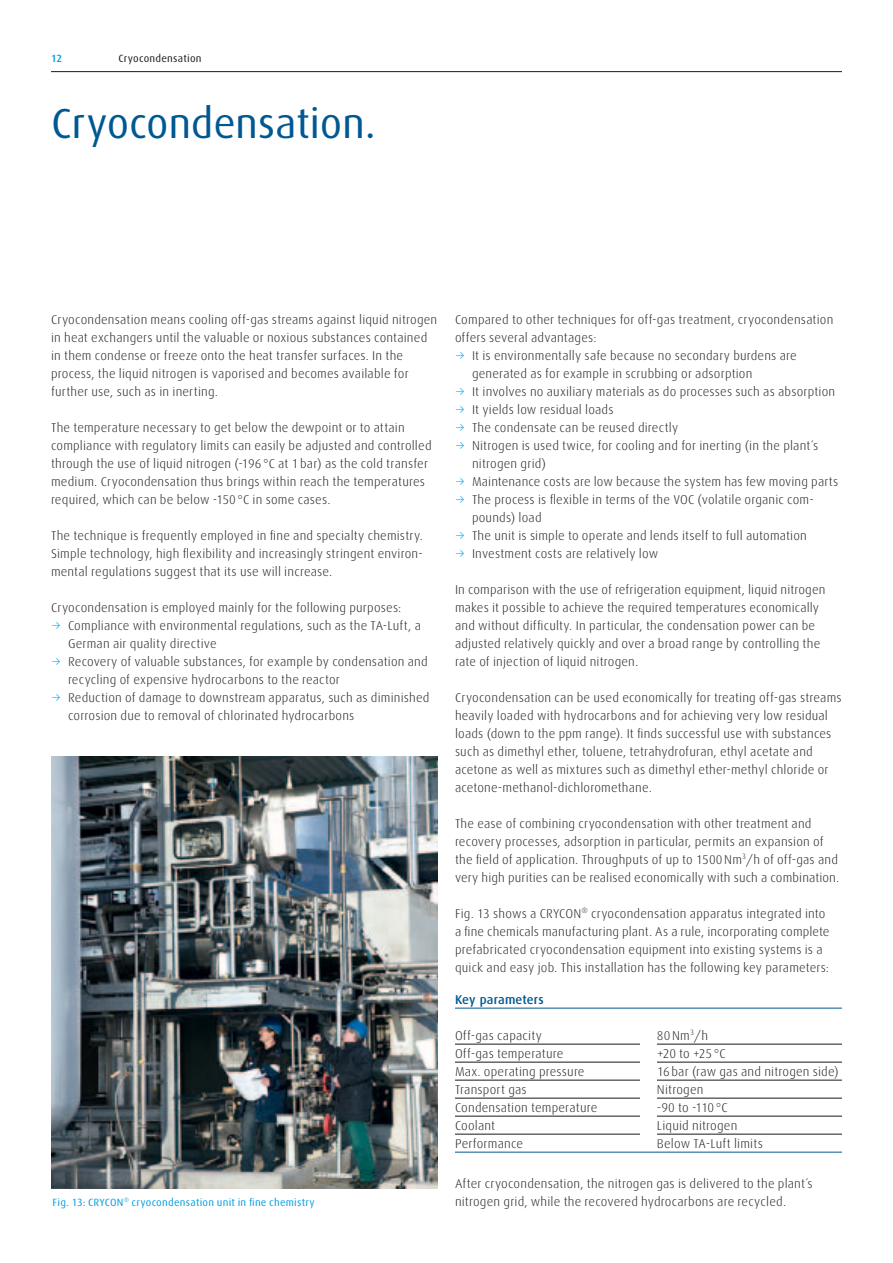
<style>
.page{position:relative;width:893px;height:1263px;background:#fff}
.page>*{position:absolute;margin:0;border:0;box-sizing:border-box;transform-origin:0 0}
.t1{font:42px "Linde Dax OT";letter-spacing:-.01em;color:#005892}
.t2{font:300 12.75px/18px "Linde Dax OT";letter-spacing:.01em;color:#1a171c}
.t3{font:500 12.75px "Linde Dax OT";letter-spacing:.015em;color:#005892}
.t4{font:10.5px "Linde Dax OT";letter-spacing:.02em;color:#009ee0}
.t5{font:10.5px "Linde Dax OT";letter-spacing:.02em;color:#1a171c}
.t6{font:500 10.5px "Linde Dax OT";color:#009ee0}
.s1{font-family:"Linde Dax Light Expert";font-weight:400;color:#009ee0}
</style>
<div class="page">
<hr style="left:51px;top:71px;width:791px;height:1px;background:#1a171c">
<img style="left:51px;top:756px;width:387px;height:432px">
<hr style="left:455px;top:1062px;width:185px;height:1px;background:#1a171c">
<hr style="left:657px;top:1062px;width:185px;height:1px;background:#1a171c">
<hr style="left:455px;top:1080px;width:185px;height:1px;background:#1a171c">
<hr style="left:657px;top:1080px;width:185px;height:1px;background:#1a171c">
<hr style="left:455px;top:1152px;width:387px;height:1px;background:#005892">
<hr style="left:455px;top:1044px;width:185px;height:1px;background:#1a171c">
<hr style="left:657px;top:1044px;width:185px;height:1px;background:#1a171c">
<hr style="left:455px;top:1008px;width:387px;height:1px;background:#005892">
<hr style="left:455px;top:1116px;width:185px;height:1px;background:#1a171c">
<hr style="left:657px;top:1116px;width:185px;height:1px;background:#1a171c">
<hr style="left:455px;top:1098px;width:185px;height:1px;background:#1a171c">
<hr style="left:657px;top:1098px;width:185px;height:1px;background:#1a171c">
<hr style="left:455px;top:1134px;width:185px;height:1px;background:#1a171c">
<hr style="left:657px;top:1134px;width:185px;height:1px;background:#1a171c">
<p class="t6" style="left:51px;top:54px;width:13px">12</p>
<p class="t5" style="left:118px;top:54px;width:85px">Cryocondensation</p>
<h1 class="t1" style="left:51px;top:106px;width:326px">Cryocondensation.</h1>
<p class="t2" style="left:51px;top:312px;width:388px">Cryocondensation means cooling off-gas streams against liquid nitrogen in heat exchangers until the valuable or noxious substances contained in them condense or freeze onto the heat transfer surfaces. In the process, the liquid nitrogen is vaporised and becomes available for further use, such as in inerting.</p>
<p class="t2" style="left:51px;top:420px;width:382px">The temperature necessary to get below the dewpoint or to attain compliance with regulatory limits can easily be adjusted and controlled through the use of liquid nitrogen (-196 °C at 1 bar) as the cold transfer medium. Cryocondensation thus brings within reach the temperatures required, which can be below -150 °C in some cases.</p>
<p class="t2" style="left:51px;top:528px;width:373px;text-align:justify">The technique is frequently employed in fine and specialty chemistry.<br>Simple technology, high flexibility and increasingly stringent environ&shy;mental regulations suggest that its use will increase.</p>
<p class="t2" style="left:51px;top:600px;width:352px">Cryocondensation is employed mainly for the following purposes:</p>
<p class="t2" style="left:51px;top:618px;width:371px"><span class="s1">3</span> Compliance with environmental regulations, such as the TA-Luft, a</p>
<p class="t2" style="left:68px;top:636px;width:150px">German air quality directive</p>
<p class="t2" style="left:51px;top:654px;width:378px"><span class="s1">3</span> Recovery of valuable substances, for example by condensation and</p>
<p class="t2" style="left:68px;top:672px;width:273px">recycling of expensive hydrocarbons to the reactor</p>
<p class="t2" style="left:51px;top:690px;width:380px"><span class="s1">3</span> Reduction of damage to downstream apparatus, such as diminished</p>
<p class="t2" style="left:68px;top:708px;width:288px">corrosion due to removal of chlorinated hydrocarbons</p>
<p class="t4" style="left:53px;top:1198px;width:264px">Fig. 13: CRYCON<sup>®</sup> cryocondensation unit in fine chemistry</p>
<p class="t2" style="left:455px;top:312px;width:380px">Compared to other techniques for off-gas treatment, cryocondensation</p>
<p class="t2" style="left:455px;top:330px;width:143px">offers several advantages:</p>
<p class="t2" style="left:455px;top:348px;width:343px"><span class="s1">3</span> It is environmentally safe because no secondary burdens are</p>
<p class="t2" style="left:472px;top:366px;width:282px">generated as for example in scrubbing or adsorption</p>
<p class="t2" style="left:455px;top:384px;width:382px"><span class="s1">3</span> It involves no auxiliary materials as do processes such as absorption</p>
<p class="t2" style="left:455px;top:402px;width:160px"><span class="s1">3</span> It yields low residual loads</p>
<p class="t2" style="left:455px;top:420px;width:225px"><span class="s1">3</span> The condensate can be reused directly</p>
<p class="t2" style="left:455px;top:438px;width:365px"><span class="s1">3</span> Nitrogen is used twice, for cooling and for inerting (in the plant´s</p>
<p class="t2" style="left:472px;top:456px;width:76px">nitrogen grid)</p>
<p class="t2" style="left:455px;top:474px;width:385px"><span class="s1">3</span> Maintenance costs are low because the system has few moving parts</p>
<p class="t2" style="left:455px;top:492px;width:360px"><span class="s1">3</span> The process is flexible in terms of the VOC (volatile organic com-</p>
<p class="t2" style="left:472px;top:510px;width:71px">pounds) load</p>
<p class="t2" style="left:455px;top:528px;width:353px"><span class="s1">3</span> The unit is simple to operate and lends itself to full automation</p>
<p class="t2" style="left:455px;top:546px;width:205px"><span class="s1">3</span> Investment costs are relatively low</p>
<p class="t2" style="left:455px;top:582px;width:372px">In comparison with the use of refrigeration equipment, liquid nitrogen makes it possible to achieve the required temperatures economically and without difficulty. In particular, the condensation power can be adjusted relatively quickly and over a broad range by controlling the rate of injection of liquid nitrogen.</p>
<p class="t2" style="left:455px;top:690px;width:388px">Cryocondensation can be used economically for treating off-gas streams heavily loaded with hydrocarbons and for achieving very low residual loads (down to the ppm range). It finds successful use with substances such as dimethyl ether, toluene, tetrahydrofuran, ethyl acetate and acetone as well as mixtures such as dimethyl ether-methyl chloride or acetone-methanol-dichloromethane.</p>
<p class="t2" style="left:455px;top:816px;width:386px">The ease of combining cryocondensation with other treatment and recovery processes, adsorption in particular, permits an expansion of the field of application. Throughputs of up to 1500 Nm<sup>3</sup>/h of off-gas and very high purities can be realised economically with such a combination.</p>
<p class="t2" style="left:455px;top:906px;width:376px">Fig. 13 shows a CRYCON<sup>®</sup> cryocondensation apparatus integrated into a fine chemicals manufacturing plant. As a rule, incorporating complete prefabricated cryocondensation equipment into existing systems is a quick and easy job. This installation has the following key parameters:</p>
<p class="t3" style="left:455px;top:994px;width:90px">Key parameters</p>
<p class="t2" style="left:455px;top:1028px;width:89px">Off-gas capacity</p>
<p class="t2" style="left:657px;top:1028px;width:53px">80 Nm<sup>3</sup>/h</p>
<p class="t2" style="left:455px;top:1046px;width:110px">Off-gas temperature</p>
<p class="t2" style="left:657px;top:1046px;width:70px">+20 to +25 °C</p>
<p class="t2" style="left:455px;top:1064px;width:131px">Max. operating pressure</p>
<p class="t2" style="left:657px;top:1064px;width:183px">16 bar (raw gas and nitrogen side)</p>
<p class="t2" style="left:455px;top:1082px;width:73px">Transport gas</p>
<p class="t2" style="left:657px;top:1082px;width:48px">Nitrogen</p>
<p class="t2" style="left:455px;top:1100px;width:144px">Condensation temperature</p>
<p class="t2" style="left:657px;top:1100px;width:72px">-90 to -110 °C</p>
<p class="t2" style="left:455px;top:1118px;width:42px">Coolant</p>
<p class="t2" style="left:657px;top:1118px;width:82px">Liquid nitrogen</p>
<p class="t2" style="left:455px;top:1136px;width:70px">Performance</p>
<p class="t2" style="left:657px;top:1136px;width:107px">Below TA-Luft limits</p>
<p class="t2" style="left:455px;top:1176px;width:359px">After cryocondensation, the nitrogen gas is delivered to the plant´s nitrogen grid, while the recovered hydrocarbons are recycled.</p>
</div>
